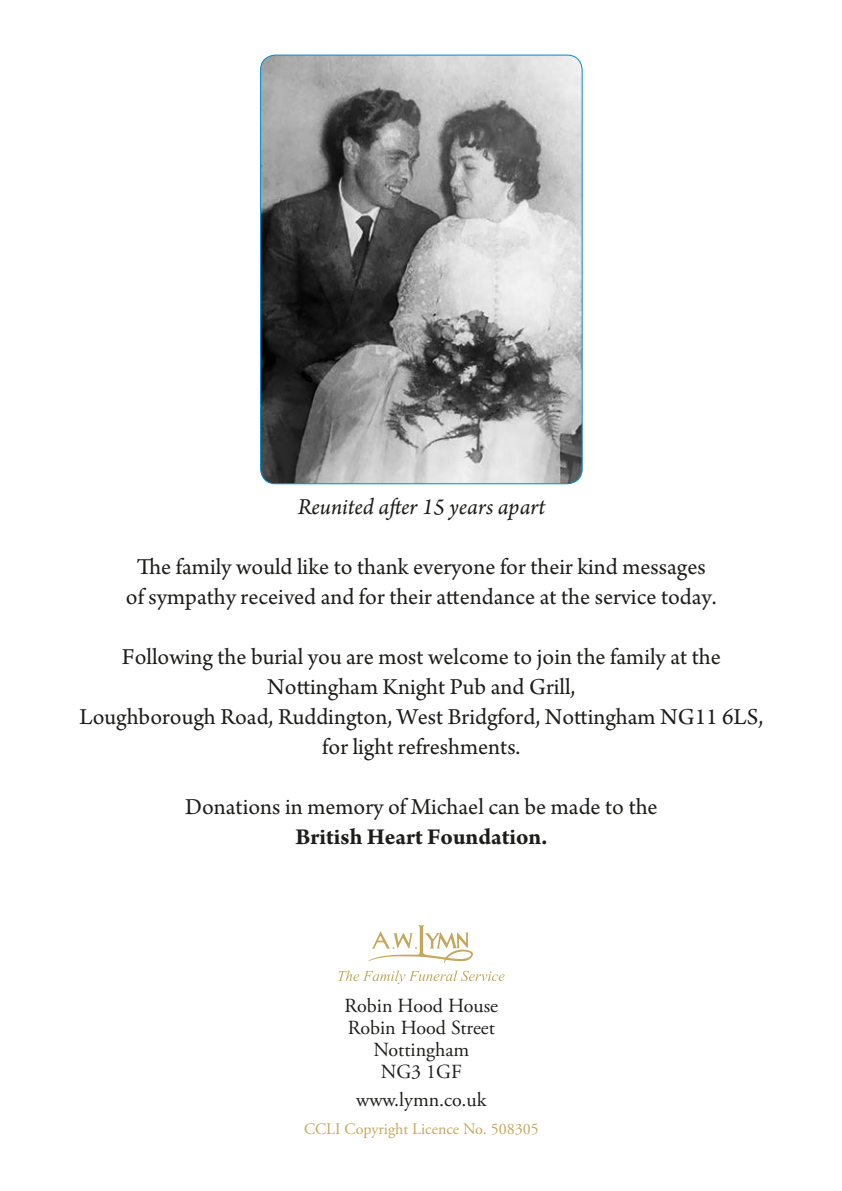
<style>
.page{position:relative;width:842px;height:1191px;background:#fff}
.page>*{position:absolute;margin:0;border:0;box-sizing:border-box;transform-origin:0 0}
.t1{font:24px/30px "Arno Pro";color:#1d1d1b;text-align:center}
.t2{font:italic 24px "Arno Pro";color:#1d1d1b}
.t3{font:700 24px "Arno Pro";color:#1d1d1b}
.t4{font:20px/22px "Adobe Garamond Pro";color:#1d1d1b;text-align:center}
.t5{font:16px "Adobe Garamond Pro";color:#c6a65b}
</style>
<div class="page">
<img style="left:261px;top:55px;width:321px;height:429px">
<div style="left:260px;top:55px;width:323px;height:429px;border:1px solid #008bd2;border-radius:15px"></div>
<svg style="left:338px;top:925px;width:167px;height:59px"></svg>
<p class="t2" style="left:298px;top:493px;width:249px">Reunited after 15 years apart</p>
<p class="t1" style="left:126px;top:553px;width:592px">The family would like to thank everyone for their kind messages of sympathy received and for their attendance at the service today.</p>
<p class="t1" style="left:80px;top:643px;width:685px">Following the burial you are most welcome to join the family at the Nottingham Knight Pub and Grill,<br>Loughborough Road, Ruddington, West Bridgford, Nottingham NG11 6LS, for light refreshments.</p>
<p class="t1" style="left:185px;top:793px;width:474px">Donations in memory of Michael can be made to the</p>
<p class="t3" style="left:295px;top:823px;width:253px">British Heart Foundation.</p>
<p class="t4" style="left:345px;top:995px;width:155px">Robin Hood House<br>Robin Hood Street<br>Nottingham<br>NG3 1GF</p>
<p class="t4" style="left:356px;top:1089px;width:132px">www.lymn.co.uk</p>
<p class="t5" style="left:304px;top:1119px;width:236px">CCLI Copyright Licence No. 508305</p>
</div>
